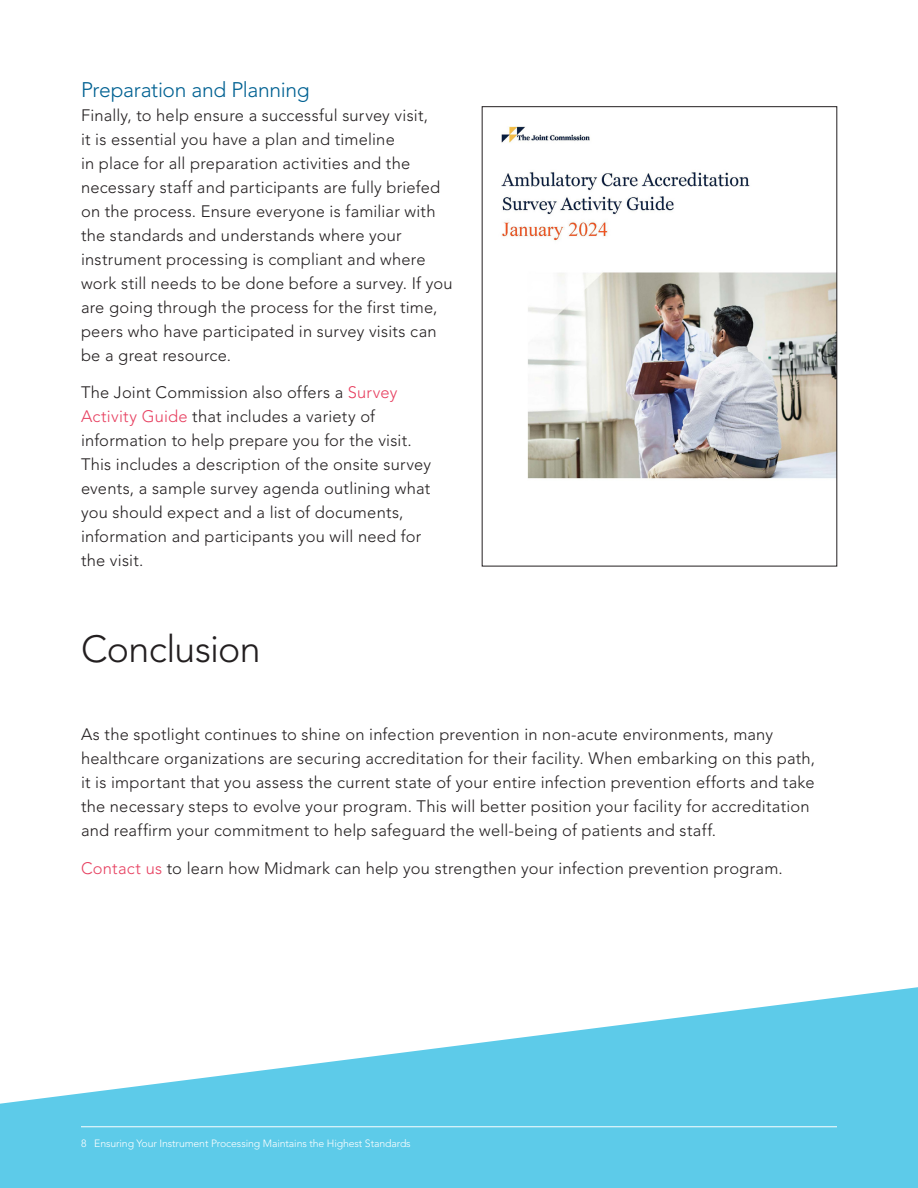
<style>
.page{position:relative;width:918px;height:1188px;background:#fff}
.page>*{position:absolute;margin:0;border:0;box-sizing:border-box;transform-origin:0 0}
.t1{font:300 37.5px "Avenir";letter-spacing:-.015em;color:#231f20}
.Subhead{font:300 21px "Avenir";letter-spacing:-.015em;color:#006192}
.Body{font:300 16.5px/24px "Avenir";letter-spacing:.01em;color:#231f20}
.t2{font:300 10.5px "Avenir";letter-spacing:-.01em;color:#fff}
.s1{color:#e74060}
</style>
<div class="page">
<img style="left:501px;top:126px;width:334px;height:353px">
<svg style="left:0;top:987px;width:918px;height:201px;fill:#5dcbe9"></svg>
<hr style="left:81px;top:1126px;width:756px;height:1px;background:#fff">
<p class="Subhead" style="left:81px;top:77px;width:230px">Preparation and Planning</p>
<p class="Body" style="left:81px;top:103px;width:373px">Finally, to help ensure a successful survey visit,<br>it is essential you have a plan and timeline<br>in place for all preparation activities and the necessary staff and participants are fully briefed on the process. Ensure everyone is familiar with the standards and understands where your instrument processing is compliant and where work still needs to be done before a survey. If you are going through the process for the first time, peers who have participated in survey visits can be a great resource.</p>
<p class="Body" style="left:81px;top:381px;width:352px">The Joint Commission also offers a <span class="s1">Survey Activity Guide</span> that includes a variety of information to help prepare you for the visit.<br>This includes a description of the onsite survey events, a sample survey agenda outlining what you should expect and a list of documents, information and participants you will need for the visit.</p>
<p class="t1" style="left:81px;top:627px;width:181px">Conclusion</p>
<p class="Body" style="left:81px;top:723px;width:735px">As the spotlight continues to shine on infection prevention in non-acute environments, many healthcare organizations are securing accreditation for their facility. When embarking on this path, it is important that you assess the current state of your entire infection prevention efforts and take the necessary steps to evolve your program. This will better position your facility for accreditation and reaffirm your commitment to help safeguard the well-being of patients and staff.</p>
<p class="Body" style="left:81px;top:856px;width:703px"><span class="s1">Contact us</span> to learn how Midmark can help you strengthen your infection prevention program.</p>
<p class="t2" style="left:81px;top:1138px;width:331px">8 Ensuring Your Instrument Processing Maintains the Highest Standards</p>
</div>
